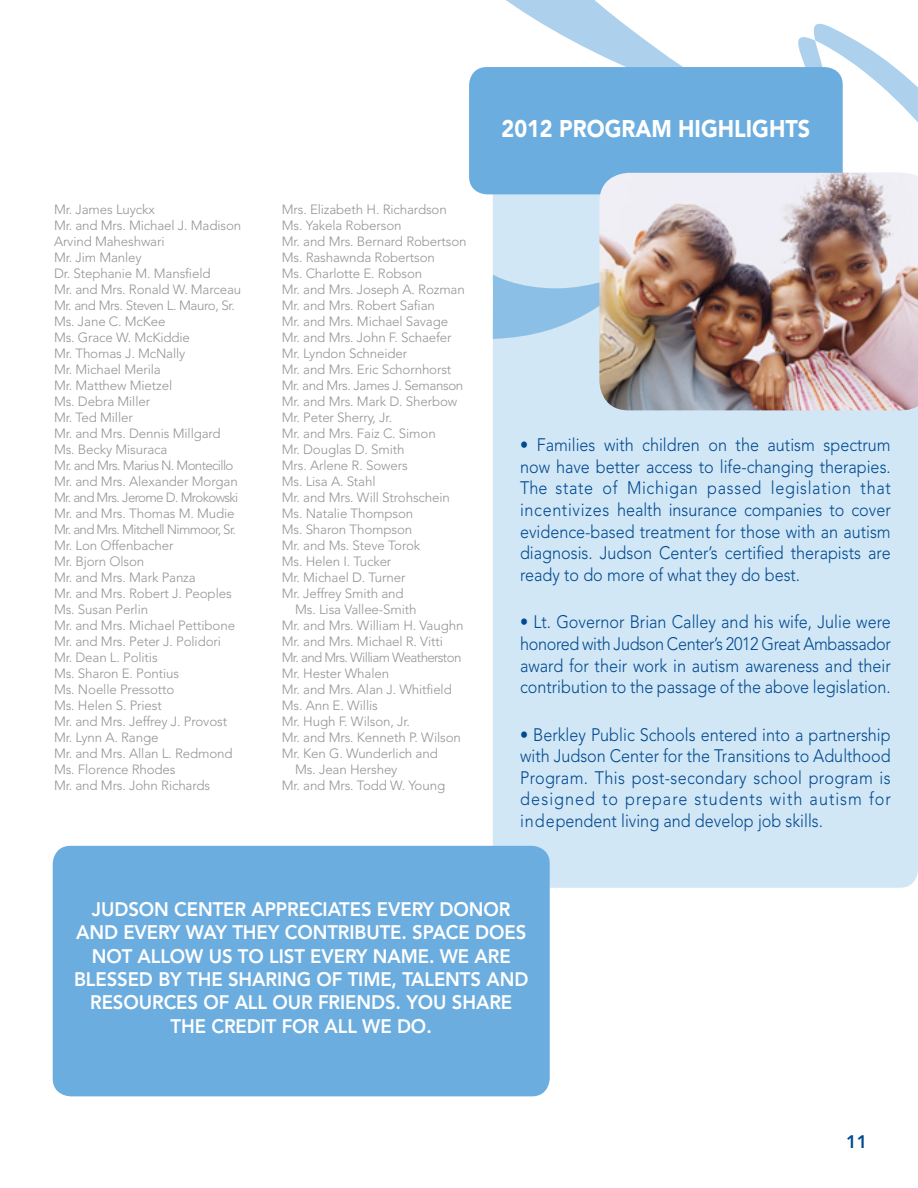
<style>
.page{position:relative;width:918px;height:1188px;background:#fff}
.page>*{position:absolute;margin:0;border:0;box-sizing:border-box;transform-origin:0 0}
.Did_You_Know_Copy{font:900 24px "Avenir LT Std";color:#fff;scale:.9 1}
.Body_Text{font:800 19.5px/23.4px "Avenir LT Std";letter-spacing:-.005em;color:#fff;text-align:center;scale:.95 1}
.Did_You_Know_Copy-2{font:300 18px/21.6px "Avenir LT Std";color:#014990;text-align:justify;scale:.9 1}
.t1{font:800 18px "Avenir LT Std";color:#014990}
.t2{font:300 13.35px "Avenir LT Std";letter-spacing:-.01em;color:#939598}
.t3{font:300 13.35px "Avenir LT Std";letter-spacing:-.05em;color:#939598}
.t4{font:300 13.35px "Avenir LT Std";letter-spacing:-.03em;color:#939598}
</style>
<div class="page">
<svg style="left:469px;top:0;width:449px;height:122px"></svg>
<div style="left:493px;top:173px;width:425px;height:715px;background:#d1e7f5;border-radius:18px"></div>
<svg style="left:493px;top:275px;width:106px;height:64px"></svg>
<div style="left:53px;top:846px;width:497px;height:250px;background:#6caddf;border-radius:18px"></div>
<div style="left:469px;top:67px;width:374px;height:127px;background:#6caddf;border-radius:18px"></div>
<img style="left:599px;top:173px;width:319px;height:237px">
<p class="t2" style="left:54px;top:201px;width:102px">Mr. James Luyckx</p>
<p class="t2" style="left:54px;top:217px;width:189px">Mr. and Mrs. Michael J. Madison</p>
<p class="t2" style="left:54px;top:233px;width:112px">Arvind Maheshwari</p>
<p class="t2" style="left:54px;top:249px;width:89px">Mr. Jim Manley</p>
<p class="t2" style="left:54px;top:265px;width:158px">Dr. Stephanie M. Mansfield</p>
<p class="t2" style="left:54px;top:281px;width:189px">Mr. and Mrs. Ronald W. Marceau</p>
<p class="t4" style="left:54px;top:297px;width:182px">Mr. and Mrs. Steven L. Mauro, Sr.</p>
<p class="t2" style="left:54px;top:313px;width:113px">Ms. Jane C. McKee</p>
<p class="t2" style="left:54px;top:329px;width:138px">Ms. Grace W. McKiddie</p>
<p class="t2" style="left:54px;top:346px;width:133px">Mr. Thomas J. McNally</p>
<p class="t2" style="left:54px;top:362px;width:108px">Mr. Michael Merila</p>
<p class="t2" style="left:54px;top:378px;width:120px">Mr. Matthew Mietzel</p>
<p class="t2" style="left:54px;top:394px;width:98px">Ms. Debra Miller</p>
<p class="t2" style="left:54px;top:410px;width:80px">Mr. Ted Miller</p>
<p class="t2" style="left:54px;top:426px;width:168px">Mr. and Mrs. Dennis Millgard</p>
<p class="t2" style="left:54px;top:442px;width:115px">Ms. Becky Misuraca</p>
<p class="t3" style="left:54px;top:458px;width:181px">Mr. and Mrs. Marius N. Montecillo</p>
<p class="t2" style="left:54px;top:474px;width:185px">Mr. and Mrs. Alexander Morgan</p>
<p class="t3" style="left:54px;top:490px;width:186px">Mr. and Mrs. Jerome D. Mrokowski</p>
<p class="t2" style="left:54px;top:506px;width:182px">Mr. and Mrs. Thomas M. Mudie</p>
<p class="t3" style="left:54px;top:522px;width:184px">Mr. and Mrs. Mitchell Nimmoor, Sr.</p>
<p class="t2" style="left:54px;top:538px;width:121px">Mr. Lon Offenbacher</p>
<p class="t2" style="left:54px;top:554px;width:92px">Mr. Bjorn Olson</p>
<p class="t2" style="left:54px;top:570px;width:143px">Mr. and Mrs. Mark Panza</p>
<p class="t2" style="left:54px;top:586px;width:179px">Mr. and Mrs. Robert J. Peoples</p>
<p class="t2" style="left:54px;top:602px;width:96px">Ms. Susan Perlin</p>
<p class="t2" style="left:54px;top:618px;width:183px">Mr. and Mrs. Michael Pettibone</p>
<p class="t2" style="left:54px;top:634px;width:169px">Mr. and Mrs. Peter J. Polidori</p>
<p class="t2" style="left:54px;top:650px;width:105px">Mr. Dean L. Politis</p>
<p class="t2" style="left:54px;top:666px;width:127px">Ms. Sharon E. Pontius</p>
<p class="t2" style="left:54px;top:682px;width:122px">Ms. Noelle Pressotto</p>
<p class="t2" style="left:54px;top:698px;width:109px">Ms. Helen S. Priest</p>
<p class="t2" style="left:54px;top:714px;width:175px">Mr. and Mrs. Jeffrey J. Provost</p>
<p class="t2" style="left:54px;top:730px;width:106px">Mr. Lynn A. Range</p>
<p class="t2" style="left:54px;top:746px;width:180px">Mr. and Mrs. Allan L. Redmond</p>
<p class="t2" style="left:54px;top:762px;width:123px">Ms. Florence Rhodes</p>
<p class="t2" style="left:54px;top:778px;width:158px">Mr. and Mrs. John Richards</p>
<p class="t2" style="left:282px;top:201px;width:167px">Mrs. Elizabeth H. Richardson</p>
<p class="t2" style="left:282px;top:217px;width:121px">Ms. Yakela Roberson</p>
<p class="t2" style="left:282px;top:233px;width:186px">Mr. and Mrs. Bernard Robertson</p>
<p class="t2" style="left:282px;top:249px;width:155px">Ms. Rashawnda Robertson</p>
<p class="t2" style="left:282px;top:265px;width:142px">Ms. Charlotte E. Robson</p>
<p class="t2" style="left:282px;top:281px;width:185px">Mr. and Mrs. Joseph A. Rozman</p>
<p class="t2" style="left:282px;top:297px;width:155px">Mr. and Mrs. Robert Safian</p>
<p class="t2" style="left:282px;top:313px;width:168px">Mr. and Mrs. Michael Savage</p>
<p class="t2" style="left:282px;top:329px;width:171px">Mr. and Mrs. John F. Schaefer</p>
<p class="t2" style="left:282px;top:346px;width:127px">Mr. Lyndon Schneider</p>
<p class="t2" style="left:282px;top:362px;width:171px">Mr. and Mrs. Eric Schornhorst</p>
<p class="t4" style="left:282px;top:378px;width:183px">Mr. and Mrs. James J. Semanson</p>
<p class="t2" style="left:282px;top:394px;width:177px">Mr. and Mrs. Mark D. Sherbow</p>
<p class="t2" style="left:282px;top:410px;width:112px">Mr. Peter Sherry, Jr.</p>
<p class="t2" style="left:282px;top:426px;width:156px">Mr. and Mrs. Faiz C. Simon</p>
<p class="t2" style="left:282px;top:442px;width:124px">Mr. Douglas D. Smith</p>
<p class="t2" style="left:282px;top:458px;width:127px">Mrs. Arlene R. Sowers</p>
<p class="t2" style="left:282px;top:474px;width:95px">Ms. Lisa A. Stahl</p>
<p class="t2" style="left:282px;top:490px;width:170px">Mr. and Mrs. Will Strohschein</p>
<p class="t2" style="left:282px;top:506px;width:133px">Ms. Natalie Thompson</p>
<p class="t2" style="left:282px;top:522px;width:132px">Ms. Sharon Thompson</p>
<p class="t2" style="left:282px;top:538px;width:140px">Mr. and Ms. Steve Torok</p>
<p class="t2" style="left:282px;top:554px;width:111px">Ms. Helen I. Tucker</p>
<p class="t2" style="left:282px;top:570px;width:125px">Mr. Michael D. Turner</p>
<p class="t2" style="left:282px;top:586px;width:124px">Mr. Jeffrey Smith and</p>
<p class="t2" style="left:295px;top:602px;width:123px">Ms. Lisa Vallee-Smith</p>
<p class="t2" style="left:282px;top:618px;width:183px">Mr. and Mrs. William H. Vaughn</p>
<p class="t2" style="left:282px;top:634px;width:163px">Mr. and Mrs. Michael R. Vitti</p>
<p class="t3" style="left:282px;top:650px;width:181px">Mr. and Mrs. William Weatherston</p>
<p class="t2" style="left:282px;top:666px;width:109px">Mr. Hester Whalen</p>
<p class="t2" style="left:282px;top:682px;width:172px">Mr. and Mrs. Alan J. Whitfield</p>
<p class="t2" style="left:282px;top:698px;width:98px">Ms. Ann E. Willis</p>
<p class="t2" style="left:282px;top:714px;width:130px">Mr. Hugh F. Wilson, Jr.</p>
<p class="t2" style="left:282px;top:730px;width:181px">Mr. and Mrs. Kenneth P. Wilson</p>
<p class="t2" style="left:282px;top:746px;width:158px">Mr. Ken G. Wunderlich and</p>
<p class="t2" style="left:295px;top:762px;width:104px">Ms. Jean Hershey</p>
<p class="t2" style="left:282px;top:778px;width:165px">Mr. and Mrs. Todd W. Young</p>
<p class="Did_You_Know_Copy" style="left:502px;top:115px;width:344px">2012 PROGRAM HIGHLIGHTS</p>
<p class="Did_You_Know_Copy-2" style="left:520px;top:434px;width:413px">• Families with children on the autism spectrum now have better access to life-changing therapies.<br>The state of Michigan passed legislation that incentivizes health insurance companies to cover evidence-based treatment for those with an autism diagnosis. Judson Center’s certified therapists are ready to do more of what they do best.</p>
<p class="Did_You_Know_Copy-2" style="left:520px;top:611px;width:413px">• Lt. Governor Brian Calley and his wife, Julie were honored with Judson Center’s 2012 Great Ambassador award for their work in autism awareness and their contribution to the passage of the above legislation.</p>
<p class="Did_You_Know_Copy-2" style="left:520px;top:724px;width:413px">• Berkley Public Schools entered into a partnership with Judson Center for the Transitions to Adulthood Program. This post-secondary school program is designed to prepare students with autism for independent living and develop job skills.</p>
<p class="Body_Text" style="left:74px;top:897px;width:480px">JUDSON CENTER APPRECIATES EVERY DONOR AND EVERY WAY THEY CONTRIBUTE. SPACE DOES NOT ALLOW US TO LIST EVERY NAME. WE ARE BLESSED BY THE SHARING OF TIME, TALENTS AND RESOURCES OF ALL OUR FRIENDS. YOU SHARE THE CREDIT FOR ALL WE DO.</p>
<p class="t1" style="left:846px;top:1131px;width:23px">11</p>
</div>
